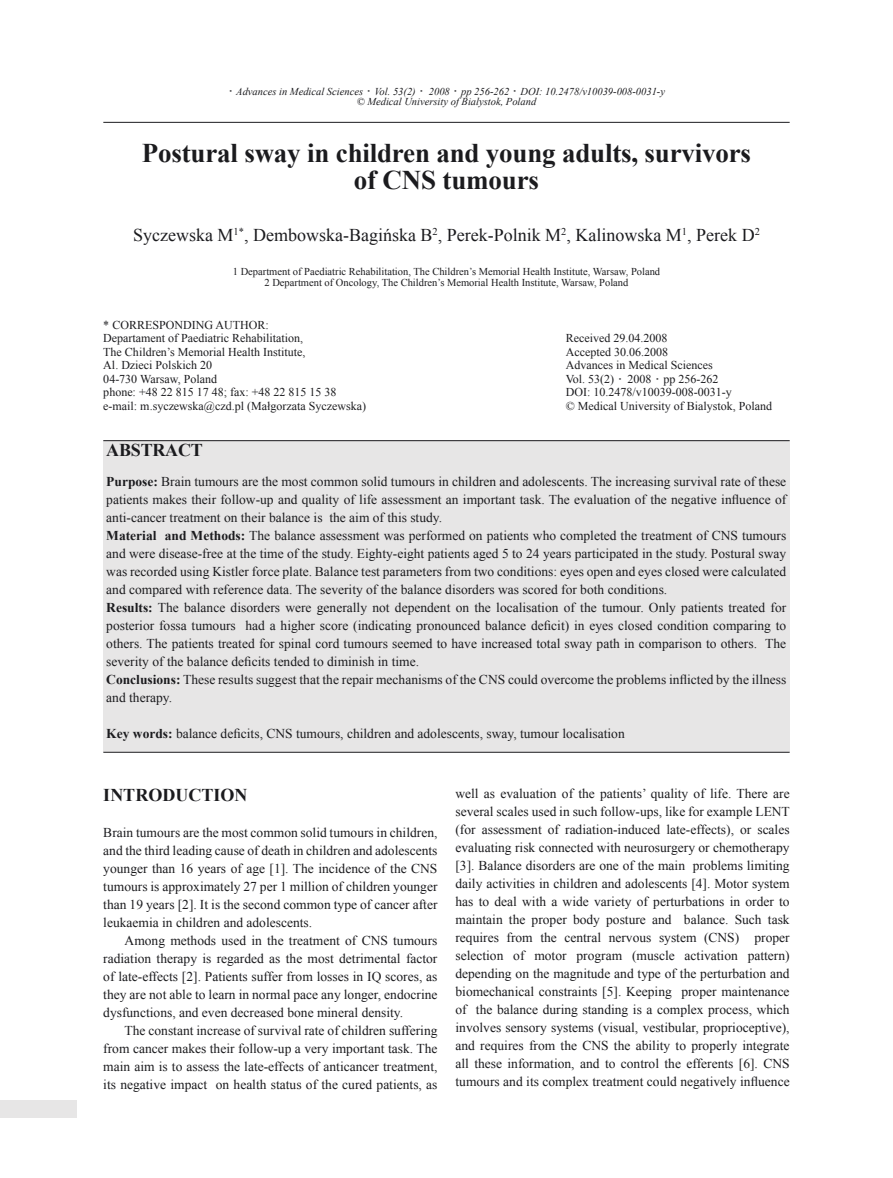
<style>
.page{position:relative;width:893px;height:1178px;background:#fff}
.page>*{position:absolute;margin:0;border:0;box-sizing:border-box;transform-origin:0 0}
.t1{font:700 27px/27px "Times New Roman";letter-spacing:-.005em;color:#1b1b1e;text-align:center}
.t2{font:18px "Times New Roman";color:#1b1b1e}
.t3{font:700 18px "Times New Roman";color:#1b1b1e}
.t4{font:13.5px/18px "Times New Roman";color:#1b1b1e;text-align:justify}
.t5{font:12px/13.5px "Times New Roman";color:#1b1b1e}
.t6{font:10.5px/11.4px "Times New Roman";color:#1b1b1e;text-align:center}
.t7{font:italic 10.5px/10.5px "Times New Roman";color:#1b1b1e;text-align:center}
.s1{font-style:normal;font-size:18px}
.s2{font-size:18px}
.s3{font-weight:700}
</style>
<div class="page">
<div style="left:0;top:1100px;width:77px;height:17px;background:#e7e6e6"></div>
<hr style="left:103px;top:122px;width:687px;height:1px;background:#1b1b1e">
<div style="left:103px;top:440px;width:687px;height:312px;background:#e7e6e6"></div>
<hr style="left:103px;top:752px;width:687px;height:1px;background:#1b1b1e">
<hr style="left:103px;top:440px;width:687px;height:1px;background:#1b1b1e">
<p class="t7" style="left:228px;top:86px;width:439px"><span class="s1">·</span> Advances in Medical Sciences <span class="s1">·</span> Vol. 53(2) <span class="s1">·</span> 2008 <span class="s1">·</span> pp 256-262 <span class="s1">·</span> DOI: 10.2478/v10039-008-0031-y © Medical University of Bialystok, Poland</p>
<h1 class="t1" style="left:142px;top:139px;width:611px">Postural sway in children and young adults, survivors of CNS tumours</h1>
<h2 class="t2" style="left:133px;top:223px;width:628px">Syczewska M<sup>1*</sup>, Dembowska-Bagińska B<sup>2</sup>, Perek-Polnik M<sup>2</sup>, Kalinowska M<sup>1</sup>, Perek D<sup>2</sup></h2>
<p class="t6" style="left:233px;top:265px;width:429px">1 Department of Paediatric Rehabilitation, The Children’s Memorial Health Institute, Warsaw, Poland<br>2 Department of Oncology, The Children’s Memorial Health Institute, Warsaw, Poland</p>
<p class="t5" style="left:103px;top:318px;width:264px">* CORRESPONDING AUTHOR:<br>Departament of Paediatric Rehabilitation,<br>The Children’s Memorial Health Institute,<br>Al. Dzieci Polskich 20<br>04-730 Warsaw, Poland<br>phone: +48 22 815 17 48; fax: +48 22 815 15 38 e-mail: m.syczewska@czd.pl (Małgorzata Syczewska)</p>
<p class="t5" style="left:566px;top:331px;width:208px">Received 29.04.2008<br>Accepted 30.06.2008<br>Advances in Medical Sciences<br>Vol. 53(2) <span class="s2">·</span> 2008 <span class="s2">·</span> pp 256-262<br>DOI: 10.2478/v10039-008-0031-y<br>© Medical University of Bialystok, Poland</p>
<h2 class="t3" style="left:106px;top:437px;width:98px">ABSTRACT</h2>
<p class="t4" style="left:106px;top:472px;width:682px;text-align:left"><span class="s3">Purpose:</span> Brain tumours are the most common solid tumours in children and adolescents. The increasing survival rate of these patients makes their follow-up and quality of life assessment an important task. The evaluation of the negative influence of anti-cancer treatment on their balance is the aim of this study.<br><span class="s3">Material and Methods:</span> The balance assessment was performed on patients who completed the treatment of CNS tumours and were disease-free at the time of the study. Eighty-eight patients aged 5 to 24 years participated in the study. Postural sway was recorded using Kistler force plate. Balance test parameters from two conditions: eyes open and eyes closed were calculated and compared with reference data. The severity of the balance disorders was scored for both conditions.<br><span class="s3">Results:</span> The balance disorders were generally not dependent on the localisation of the tumour. Only patients treated for posterior fossa tumours had a higher score (indicating pronounced balance deficit) in eyes closed condition comparing to others. The patients treated for spinal cord tumours seemed to have increased total sway path in comparison to others. The severity of the balance deficits tended to diminish in time.<br><span class="s3">Conclusions:</span> These results suggest that the repair mechanisms of the CNS could overcome the problems inflicted by the illness and therapy.</p>
<p class="t4" style="left:106px;top:724px;width:520px"><span class="s3">Key words:</span> balance deficits, CNS tumours, children and adolescents, sway, tumour localisation</p>
<h2 class="t3" style="left:103px;top:782px;width:145px">INTRODUCTION</h2>
<p class="t4" style="left:103px;top:823px;width:336px">Brain tumours are the most common solid tumours in children, and the third leading cause of death in children and adolescents younger than 16 years of age [1]. The incidence of the CNS tumours is approximately 27 per 1 million of children younger than 19 years [2]. It is the second common type of cancer after leukaemia in children and adolescents.</p>
<p class="t4" style="left:103px;top:931px;width:336px;text-indent:21px">Among methods used in the treatment of CNS tumours radiation therapy is regarded as the most detrimental factor of late-effects [2]. Patients suffer from losses in IQ scores, as they are not able to learn in normal pace any longer, endocrine dysfunctions, and even decreased bone mineral density.</p>
<p class="t4" style="left:103px;top:1021px;width:336px;text-indent:21px">The constant increase of survival rate of children suffering from cancer makes their follow-up a very important task. The main aim is to assess the late-effects of anticancer treatment, its negative impact on health status of the cured patients, as</p>
<p class="t4" style="left:455px;top:784px;width:336px">well as evaluation of the patients’ quality of life. There are several scales used in such follow-ups, like for example LENT (for assessment of radiation-induced late-effects), or scales evaluating risk connected with neurosurgery or chemotherapy [3]. Balance disorders are one of the main problems limiting daily activities in children and adolescents [4]. Motor system has to deal with a wide variety of perturbations in order to maintain the proper body posture and balance. Such task requires from the central nervous system (CNS) proper selection of motor program (muscle activation pattern) depending on the magnitude and type of the perturbation and biomechanical constraints [5]. Keeping proper maintenance of the balance during standing is a complex process, which involves sensory systems (visual, vestibular, proprioceptive), and requires from the CNS the ability to properly integrate all these information, and to control the efferents [6]. CNS tumours and its complex treatment could negatively influence</p>
</div>
